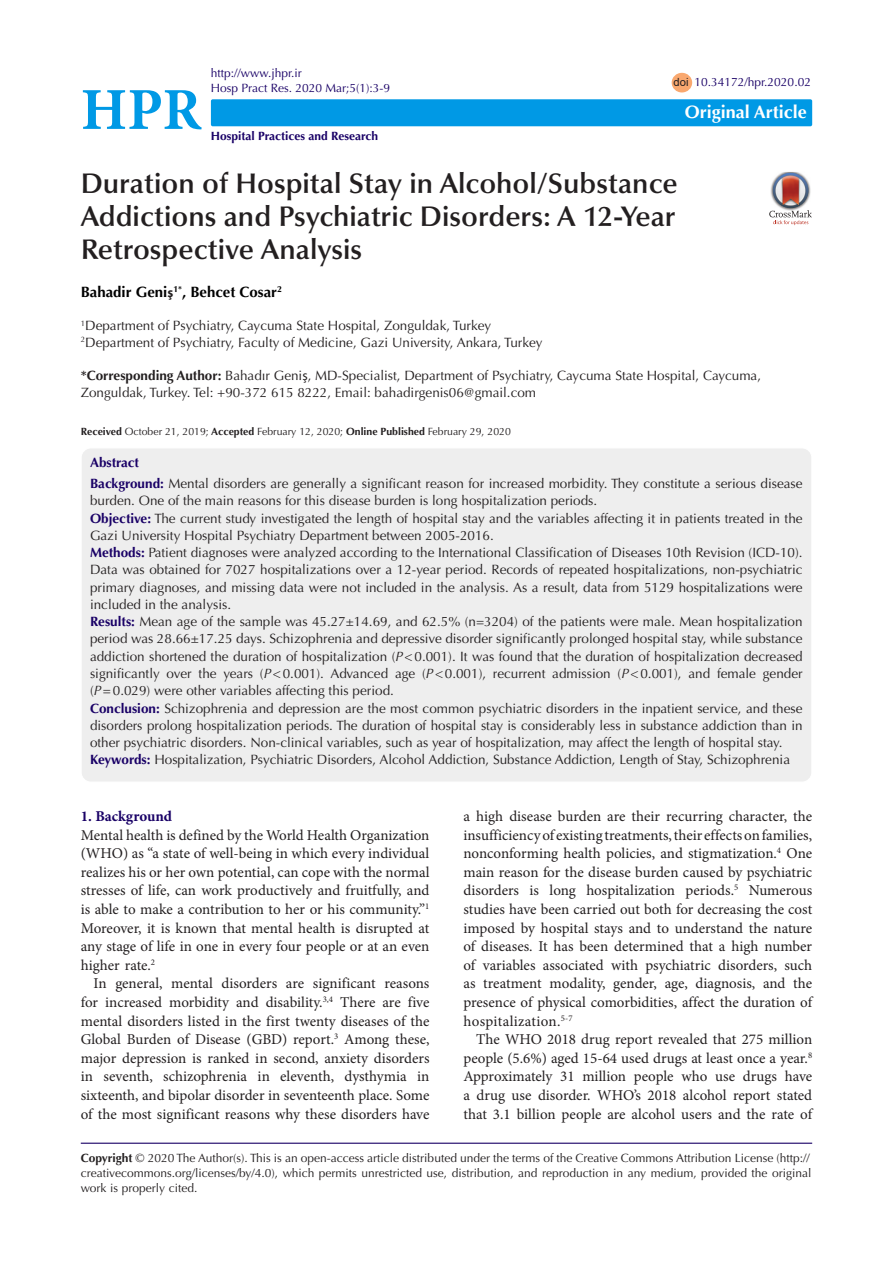
<style>
.page{position:relative;width:893px;height:1263px;background:#fff}
.page>*{position:absolute;margin:0;border:0;box-sizing:border-box;transform-origin:0 0}
.t1{font:700 59.55px "Minion Pro";color:#0099e5}
.t2{font:600 28.5px/33px "Optima LT Std";color:#231f20;text-align:justify}
.t3{font:700 18px "Optima LT Std";color:#fff}
.t4{font:15px/18.6px "Minion Pro";color:#231f20;text-align:justify}
.t5{font:700 15px "Optima LT Std";color:#000}
.t6{font:700 15px "Minion Pro";color:#190066}
.Default{font:13.5px/17.2px "Optima LT Std";color:#231f20}
.Default-2{font:700 13.5px "Optima LT Std";color:#190066}
.t7{font:12px/15px "Optima LT Std";color:#231f20}
.t8{font:12px "Optima LT Std";color:#190066}
.t9{font:700 12px "Optima LT Std";color:#190066}
.t10{font:11.25px "Arial";color:#231f20}
.t11{font:10.5px "Optima LT Std";color:#231f20}
.s1{font-family:"Myriad Pro";font-size:13.5px;color:#231f20}
.s2{font-weight:700}
.s3{font-family:"Myriad Pro"}
.s4{font-weight:700;color:#190066}
.s5{font-style:italic}
</style>
<div class="page">
<hr style="left:81px;top:1143px;width:731px;height:1px;background:#190066">
<div style="left:81px;top:448px;width:731px;height:334px;background:#eee;border-radius:10px"></div>
<div style="left:672px;top:73px;width:20px;height:19px;background:#f9a86f;border-radius:50%"></div>
<div style="left:211px;top:99px;width:601px;height:27px;background:#0099e5;border-radius:2px"></div>
<img style="left:781px;top:172px;width:18px;height:1px">
<svg style="left:769px;top:173px;width:43px;height:52px"></svg>
<p class="t1" style="left:81px;top:68px;width:122px">HPR</p>
<p class="t8" style="left:211px;top:66px;width:92px">http://www.jhpr.ir</p>
<p class="t8" style="left:211px;top:81px;width:181px">Hosp Pract Res. 2020 Mar;5(1):3-9</p>
<p class="t9" style="left:211px;top:128px;width:169px">Hospital Practices and Research</p>
<p class="t10" style="left:674px;top:75px;width:17px">doi</p>
<p class="t8" style="left:694px;top:75px;width:118px">10.34172/hpr.2020.02</p>
<p class="t3" style="left:685px;top:102px;width:124px">Original Article</p>
<p class="t2" style="left:81px;top:167px;width:598px">Duration of Hospital Stay in Alcohol/Substance Addictions and Psychiatric Disorders: A 12-Year Retrospective Analysis</p>
<p class="t5" style="left:81px;top:283px;width:203px">Bahadir Geni<span class="s1">ş</span><sup>1*</sup>, Behcet Cosar<sup>2</sup></p>
<p class="Default" style="left:81px;top:317px;width:412px"><sup>1</sup>Department of Psychiatry, Caycuma State Hospital, Zonguldak, Turkey</p>
<p class="Default" style="left:81px;top:333px;width:463px"><sup>2</sup>Department of Psychiatry, Faculty of Medicine, Gazi University, Ankara, Turkey</p>
<p class="Default" style="left:81px;top:367px;width:682px;line-height:16.5px"><span class="s2">*Corresponding Author:</span> Bahadır Geni<span class="s3">ş</span>, MD-Specialist, Department of Psychiatry, Caycuma State Hospital, Caycuma,<br>Zonguldak, Turkey. Tel: +90-372 615 8222, Email: bahadirgenis06@gmail.com</p>
<p class="t11" style="left:81px;top:425px;width:432px"><span class="s2">Received</span> October 21, 2019; <span class="s2">Accepted</span> February 12, 2020; <span class="s2">Online Published</span> February 29, 2020</p>
<p class="Default-2" style="left:90px;top:454px;width:51px">Abstract</p>
<p class="Default" style="left:90px;top:475px;width:714px"><span class="s4">Background:</span> Mental disorders are generally a significant reason for increased morbidity. They constitute a serious disease burden. One of the main reasons for this disease burden is long hospitalization periods.</p>
<p class="Default" style="left:90px;top:510px;width:714px"><span class="s4">Objective:</span> The current study investigated the length of hospital stay and the variables affecting it in patients treated in the<br>Gazi University Hospital Psychiatry Department between 2005-2016.</p>
<p class="Default" style="left:90px;top:544px;width:714px;text-align:justify"><span class="s4">Methods:</span> Patient diagnoses were analyzed according to the International Classification of Diseases 10th Revision (ICD-10).<br>Data was obtained for 7027 hospitalizations over a 12-year period. Records of repeated hospitalizations, non-psychiatric primary diagnoses, and missing data were not included in the analysis. As a result, data from 5129 hospitalizations were included in the analysis.</p>
<p class="Default" style="left:90px;top:613px;width:714px;text-align:justify"><span class="s4">Results:</span> Mean age of the sample was 45.27±14.69, and 62.5% (n=3204) of the patients were male. Mean hospitalization period was 28.66±17.25 days. Schizophrenia and depressive disorder significantly prolonged hospital stay, while substance addiction shortened the duration of hospitalization (<span class="s5">P</span>&lt;0.001). It was found that the duration of hospitalization decreased significantly over the years (<span class="s5">P</span>&lt;0.001). Advanced age (<span class="s5">P</span>&lt;0.001), recurrent admission (<span class="s5">P</span>&lt;0.001), and female gender (<span class="s5">P</span>=0.029) were other variables affecting this period.</p>
<p class="Default" style="left:90px;top:699px;width:714px;text-align:justify"><span class="s4">Conclusion:</span> Schizophrenia and depression are the most common psychiatric disorders in the inpatient service, and these disorders prolong hospitalization periods. The duration of hospital stay is considerably less in substance addiction than in other psychiatric disorders. Non-clinical variables, such as year of hospitalization, may affect the length of hospital stay.</p>
<p class="Default" style="left:90px;top:751px;width:701px"><span class="s4">Keywords:</span> Hospitalization, Psychiatric Disorders, Alcohol Addiction, Substance Addiction, Length of Stay, Schizophrenia</p>
<p class="t6" style="left:81px;top:806px;width:93px">1. Background</p>
<p class="t4" style="left:81px;top:825px;width:350px">Mental health is defined by the World Health Organization (WHO) as “a state of well-being in which every individual realizes his or her own potential, can cope with the normal stresses of life, can work productively and fruitfully, and is able to make a contribution to her or his community.”<sup>1<br></sup>Moreover, it is known that mental health is disrupted at any stage of life in one in every four people or at an even higher rate.<sup>2</sup></p>
<p class="t4" style="left:81px;top:974px;width:350px;text-indent:13px">In general, mental disorders are significant reasons for increased morbidity and disability.<sup>3,4</sup> There are five mental disorders listed in the first twenty diseases of the Global Burden of Disease (GBD) report.<sup>3</sup> Among these, major depression is ranked in second, anxiety disorders in seventh, schizophrenia in eleventh, dysthymia in sixteenth, and bipolar disorder in seventeenth place. Some of the most significant reasons why these disorders have</p>
<p class="t4" style="left:463px;top:807px;width:350px">a high disease burden are their recurring character, the insufficiency of existing treatments, their effects on families, nonconforming health policies, and stigmatization.<sup>4</sup> One main reason for the disease burden caused by psychiatric disorders is long hospitalization periods.<sup>5</sup> Numerous studies have been carried out both for decreasing the cost imposed by hospital stays and to understand the nature of diseases. It has been determined that a high number of variables associated with psychiatric disorders, such as treatment modality, gender, age, diagnosis, and the presence of physical comorbidities, affect the duration of hospitalization.<sup>5-7</sup></p>
<p class="t4" style="left:463px;top:1030px;width:350px;text-indent:13px">The WHO 2018 drug report revealed that 275 million people (5.6%) aged 15-64 used drugs at least once a year.<sup>8<br></sup>Approximately 31 million people who use drugs have a drug use disorder. WHO’s 2018 alcohol report stated that 3.1 billion people are alcohol users and the rate of</p>
<p class="t7" style="left:81px;top:1150px;width:732px"><span class="s2">Copyright</span> © 2020 The Author(s). This is an open-access article distributed under the terms of the Creative Commons Attribution License (http:// creativecommons.org/licenses/by/4.0), which permits unrestricted use, distribution, and reproduction in any medium, provided the original work is properly cited.</p>
</div>
